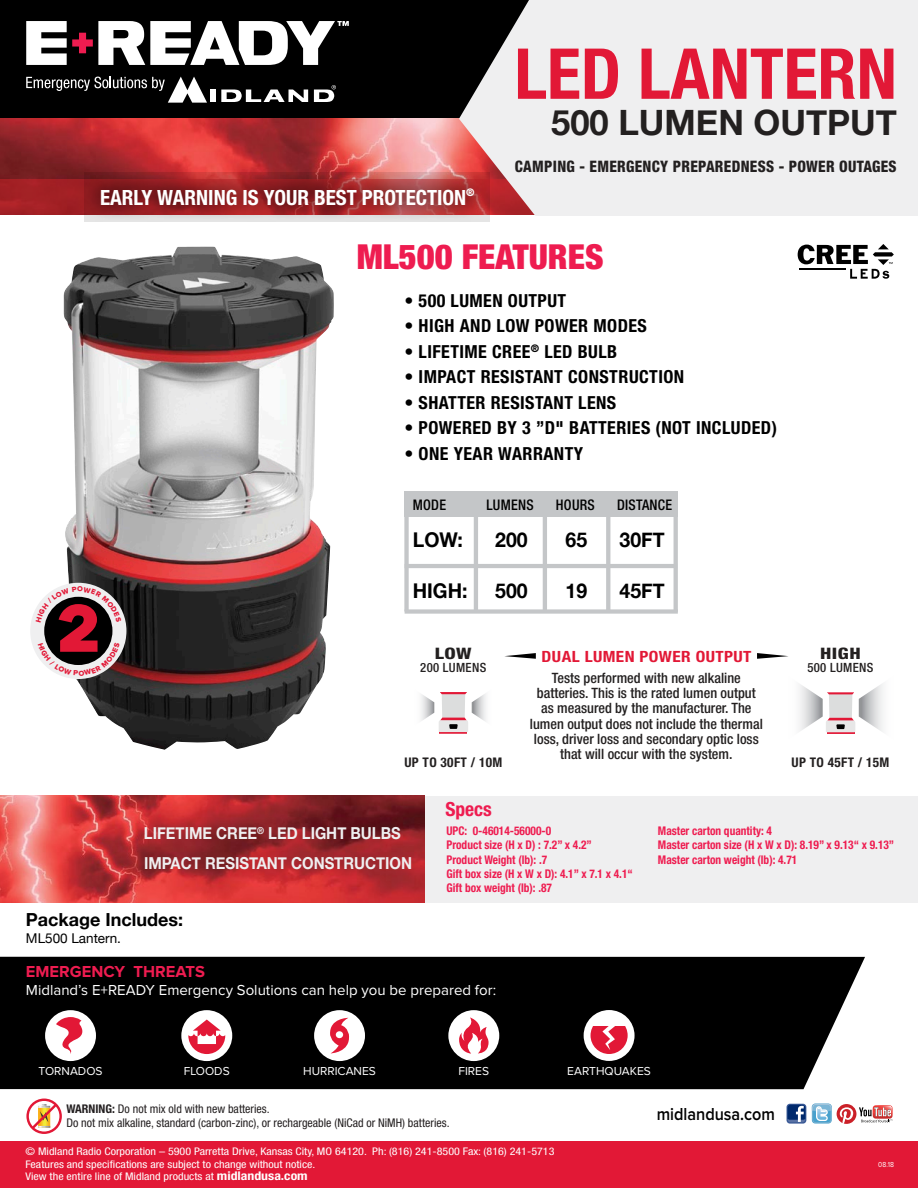
<style>
.page{position:relative;width:918px;height:1188px;background:#fff}
.page>*{position:absolute;margin:0;border:0;box-sizing:border-box;transform-origin:0 0}
.t1{font:700 condensed 70.35px "Helvetica Neue";color:#e21836}
.t2{font:60.15px "Metrosant";color:#e21836}
.t3{font:700 34.95px "Helvetica Neue";color:#232020}
.t4{font:900 condensed 34.5px "Helvetica Neue";color:#ee1c50}
.t5{font:700 condensed 21px "Helvetica Neue";color:#fff}
.t6{font:700 20.4px "Helvetica Neue";color:#000;scale:.96 1}
.t7{font:700 condensed 19.5px "Helvetica Neue";color:#ee1c50}
.t8{font:700 condensed 18px "Helvetica Neue";letter-spacing:.025em;color:#000}
.t9{font:700 18px "Helvetica Neue";color:#000}
.t10{font:600 18px "Proxima Nova";color:#000;scale:.9 1}
.t11{font:700 16.5px/30px "Helvetica Neue";color:#efeff0;scale:.9 1}
.t12{font:700 16.5px "Proxima Nova";color:#ee1c50}
.t13{font:800 condensed 15.9px "Helvetica Neue";letter-spacing:.02em;color:#232020;scale:.95 1}
.t14{font:800 condensed 15.9px "Helvetica Neue";letter-spacing:.02em;color:#232020;scale:1.25 1}
.t15{font:700 condensed 15.45px "Helvetica Neue";letter-spacing:.025em;color:#e21836;scale:1.11 1}
.t16{font:15px "Proxima Nova";color:#fff}
.t17{font:500 condensed 14.7px "Helvetica Neue";letter-spacing:.02em;color:#000;scale:.96 1}
.t18{font:500 condensed 14.25px/15.1px "Helvetica Neue";color:#232020;text-align:center}
.t19{font:13.5px "Helvetica Neue";color:#000}
.t20{font:700 condensed 13.35px "Helvetica Neue";letter-spacing:.025em;color:#232020}
.t21{font:500 condensed 12.75px "Helvetica Neue";letter-spacing:.025em;color:#232020}
.t22{font:700 condensed 12px/14.4px "Helvetica Neue";color:#ee1c50;scale:.95 1}
.t23{font:condensed 12px/14.4px "Helvetica Neue";color:#231f20}
.t24{font:12px "Proxima Nova";color:#fff}
.t25{font:condensed 10.5px/12.8px "Helvetica Neue";color:#fff;scale:1.15 1}
.t26{font:7.5px "Proxima Nova";color:#fff;scale:.9 1}
.s1{font-weight:700}
.s2{font-weight:700;font-size:12px}
</style>
<div class="page">
<div style="left:409px;top:796px;width:509px;height:107px;background:#efeff0"></div>
<img style="left:0;top:796px;width:424px;height:107px">
<div style="left:0;top:1141px;width:918px;height:47px;background:#e21836"></div>
<div style="left:787px;top:1104px;width:19px;height:20px;background:#254988;border-radius:3px"></div>
<svg style="left:788px;top:1105px;width:17px;height:18px"></svg>
<svg style="left:788px;top:1106px;width:17px;height:17px"></svg>
<svg style="left:812px;top:1104px;width:81px;height:20px"></svg>
<div style="left:0;top:957px;width:865px;height:132px;background:#000"></div>
<div style="left:45px;top:1010px;width:51px;height:51px;background:#fff;border-radius:50%"></div>
<svg style="left:50px;top:1017px;width:39px;height:37px"></svg>
<div style="left:181px;top:1010px;width:51px;height:51px;background:#fff;border-radius:50%"></div>
<svg style="left:188px;top:1020px;width:37px;height:34px"></svg>
<div style="left:314px;top:1010px;width:51px;height:51px;background:#fff;border-radius:50%"></div>
<svg style="left:330px;top:1018px;width:19px;height:35px"></svg>
<div style="left:448px;top:1010px;width:51px;height:51px;background:#fff;border-radius:50%"></div>
<svg style="left:459px;top:1017px;width:30px;height:37px"></svg>
<div style="left:584px;top:1010px;width:51px;height:51px;background:#fff;border-radius:50%"></div>
<svg style="left:591px;top:1017px;width:37px;height:37px"></svg>
<div style="left:0;top:0;width:595px;height:124px;background:#000"></div>
<img style="left:0;top:119px;width:459px;height:60px">
<div style="left:210px;top:90px;width:6px;height:12px;background:#fff"></div>
<svg style="left:221px;top:89px;width:87px;height:13px"></svg>
<svg style="left:314px;top:85px;width:22px;height:17px"></svg>
<svg style="left:26px;top:77px;width:181px;height:26px"></svg>
<svg style="left:26px;top:21px;width:323px;height:44px"></svg>
<div style="left:0;top:179px;width:543px;height:36px;background:#a22024"></div>
<svg style="left:84px;top:172px;width:406px;height:49px"></svg>
<svg style="left:459px;top:0;width:459px;height:216px;fill:#efeff0"></svg>
<img style="left:64px;top:246px;width:270px;height:504px">
<svg style="left:800px;top:684px;width:83px;height:50px"></svg>
<svg style="left:421px;top:692px;width:65px;height:42px"></svg>
<svg style="left:504px;top:653px;width:32px;height:6px"></svg>
<svg style="left:757px;top:653px;width:31px;height:6px"></svg>
<svg style="left:798px;top:244px;width:96px;height:35px"></svg>
<hr style="left:799px;top:269px;width:47px;height:1px;background:#000">
<div style="left:404px;top:491px;width:274px;height:26px;background:#c4c6c8"></div>
<hr style="left:474px;top:514px;width:4px;height:98px;background:#c4c6c8">
<hr style="left:543px;top:514px;width:4px;height:98px;background:#c4c6c8">
<hr style="left:606px;top:514px;width:4px;height:98px;background:#c4c6c8">
<hr style="left:674px;top:514px;width:4px;height:98px;background:#c4c6c8">
<div style="left:404px;top:514px;width:5px;height:98px;background:#c4c6c8"></div>
<hr style="left:405px;top:564px;width:272px;height:4px;background:#c4c6c8">
<div style="left:405px;top:609px;width:273px;height:5px;background:#c4c6c8"></div>
<div style="left:26px;top:1099px;width:36px;height:35px;border:2px solid #e21836;border-radius:50%"></div>
<svg style="left:29px;top:1101px;width:30px;height:31px"></svg>
<svg style="left:30px;top:583px;width:96px;height:96px"></svg>
<h3 class="t5" style="left:100px;top:184px;width:376px">EARLY WARNING IS YOUR BEST PROTECTION<sup>®</sup></h3>
<h1 class="t1" style="left:514px;top:31px;width:384px">LED LANTERN</h1>
<h3 class="t3" style="left:551px;top:101px;width:347px">500 LUMEN OUTPUT</h3>
<h3 class="t13" style="left:515px;top:157px;width:403px">CAMPING - EMERGENCY PREPAREDNESS - POWER OUTAGES</h3>
<h3 class="t4" style="left:357px;top:235px;width:248px">ML500 FEATURES</h3>
<h3 class="t8" style="left:404px;top:290px;width:163px">• 500 LUMEN OUTPUT</h3>
<h3 class="t8" style="left:404px;top:315px;width:244px">• HIGH AND LOW POWER MODES</h3>
<h3 class="t8" style="left:404px;top:341px;width:214px">• LIFETIME CREE<sup>®</sup> LED BULB</h3>
<h3 class="t8" style="left:404px;top:366px;width:281px">• IMPACT RESISTANT CONSTRUCTION</h3>
<h3 class="t8" style="left:404px;top:392px;width:213px">• SHATTER RESISTANT LENS</h3>
<h3 class="t8" style="left:404px;top:417px;width:374px">• POWERED BY 3 ”D" BATTERIES (NOT INCLUDED)</h3>
<h3 class="t8" style="left:404px;top:443px;width:180px">• ONE YEAR WARRANTY</h3>
<h2 class="t2" style="left:57px;top:589px;width:45px">2</h2>
<p class="t17" style="left:413px;top:496px;width:36px">MODE</p>
<p class="t17" style="left:486px;top:496px;width:51px">LUMENS</p>
<p class="t17" style="left:556px;top:496px;width:42px">HOURS</p>
<p class="t17" style="left:617px;top:496px;width:59px">DISTANCE</p>
<h3 class="t6" style="left:413px;top:527px;width:54px">LOW:</h3>
<h3 class="t6" style="left:495px;top:527px;width:35px">200</h3>
<h3 class="t6" style="left:566px;top:527px;width:24px">65</h3>
<h3 class="t6" style="left:620px;top:527px;width:48px">30FT</h3>
<h3 class="t6" style="left:413px;top:578px;width:59px">HIGH:</h3>
<h3 class="t6" style="left:495px;top:578px;width:35px">500</h3>
<h3 class="t6" style="left:566px;top:578px;width:24px">19</h3>
<h3 class="t6" style="left:620px;top:578px;width:48px">45FT</h3>
<h3 class="t14" style="left:435px;top:644px;width:31px">LOW</h3>
<p class="t21" style="left:420px;top:660px;width:68px">200 LUMENS</p>
<p class="t20" style="left:404px;top:754px;width:99px">UP TO 30FT / 10M</p>
<h3 class="t7" style="left:445px;top:798px;width:48px">Specs</h3>
<p class="t15" style="left:542px;top:647px;width:191px">DUAL LUMEN POWER OUTPUT</p>
<p class="t18" style="left:530px;top:670px;width:234px">Tests performed with new alkaline batteries. This is the rated lumen output as measured by the manufacturer. The lumen output does not include the thermal loss, driver loss and secondary optic loss that will occur with the system.</p>
<h3 class="t14" style="left:820px;top:644px;width:34px">HIGH</h3>
<p class="t21" style="left:807px;top:660px;width:68px">500 LUMENS</p>
<p class="t20" style="left:792px;top:754px;width:99px">UP TO 45FT / 15M</p>
<h3 class="t11" style="left:144px;top:818px;width:299px">LIFETIME CREE<sup>®</sup> LED LIGHT BULBS<br>IMPACT RESISTANT CONSTRUCTION</h3>
<p class="t22" style="left:446px;top:823px;width:198px">UPC: 0-46014-56000-0<br>Product size (H x D) : 7.2” x 4.2”<br>Product Weight (lb): .7<br>Gift box size (H x W x D): 4.1” x 7.1 x 4.1“<br>Gift box weight (lb): .87</p>
<p class="t22" style="left:658px;top:823px;width:250px">Master carton quantity: 4<br>Master carton size (H x W x D): 8.19” x 9.13“ x 9.13”<br>Master carton weight (lb): 4.71</p>
<h3 class="t9" style="left:26px;top:909px;width:159px">Package Includes:</h3>
<p class="t19" style="left:26px;top:930px;width:97px">ML500 Lantern.</p>
<h3 class="t12" style="left:26px;top:964px;width:181px">EMERGENCY THREATS</h3>
<p class="t16" style="left:26px;top:983px;width:472px">Midland’s E+READY Emergency Solutions can help you be prepared for:</p>
<p class="t24" style="left:39px;top:1066px;width:66px">TORNADOS</p>
<p class="t24" style="left:184px;top:1066px;width:47px">FLOODS</p>
<p class="t24" style="left:303px;top:1066px;width:74px">HURRICANES</p>
<p class="t24" style="left:459px;top:1066px;width:32px">FIRES</p>
<p class="t24" style="left:567px;top:1065px;width:85px">EARTHQUAKES</p>
<p class="t23" style="left:66px;top:1101px;width:385px"><span class="s1">WARNING:</span> Do not mix old with new batteries.<br>Do not mix alkaline, standard (carbon-zinc), or rechargeable (NiCad or NiMH) batteries.</p>
<h3 class="t10" style="left:657px;top:1106px;width:133px">midlandusa.com</h3>
<p class="t25" style="left:25px;top:1145px;width:462px">© Midland Radio Corporation – 5900 Parretta Drive, Kansas City, MO 64120. Ph: (816) 241-8500 Fax: (816) 241-5713<br>Features and specifications are subject to change without notice.<br>View the entire line of Midland products at <span class="s2">midlandusa.com</span></p>
<p class="t26" style="left:878px;top:1161px;width:19px">08.18</p>
</div>
